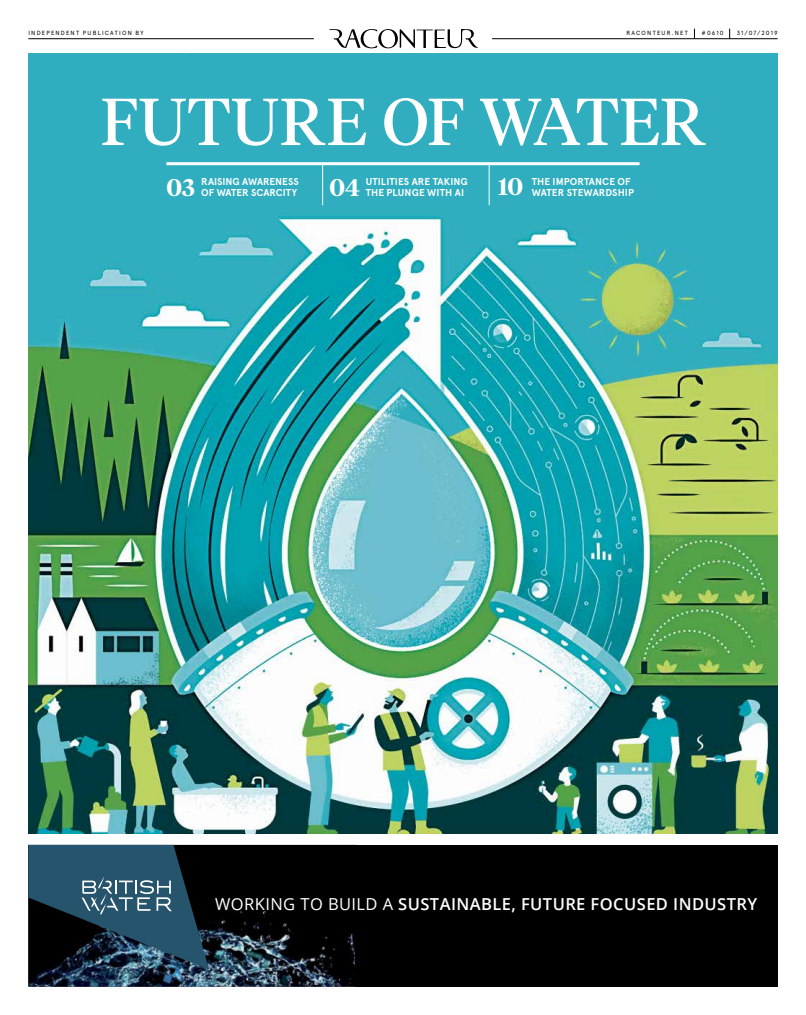
<style>
.page{position:relative;width:806px;height:1015px;background:#fff}
.page>*{position:absolute;margin:0;border:0;box-sizing:border-box;transform-origin:0 0}
.t1{font:66px "Tiempos Headline";letter-spacing:.005em;color:#fff}
.t2{font:600 24px "Tiempos Headline";color:#fff}
.t3{font:600 16.5px "Open Sans";letter-spacing:.025em;color:#fff}
.t4{font:700 10px/11.5px "Apercu Pro";letter-spacing:.005em;color:#fff}
.t5{font:6px "Apercu Pro";letter-spacing:.2em;color:#000}
.s1{font-weight:400}
</style>
<div class="page">
<hr style="left:28px;top:39px;width:286px;height:1px;background:#000">
<hr style="left:492px;top:39px;width:285px;height:1px;background:#000">
<svg style="left:329px;top:29px;width:149px;height:19px"></svg>
<img style="left:28px;top:54px;width:749px;height:779px">
<img style="left:28px;top:845px;width:327px;height:141px">
<div style="left:355px;top:845px;width:422px;height:141px;background:#000"></div>
<svg style="left:28px;top:845px;width:181px;height:124px;background:#234253"></svg>
<hr style="left:166px;top:162px;width:473px;height:3px;background:#fff">
<hr style="left:488px;top:164px;width:1px;height:41px;background:#fff">
<hr style="left:322px;top:164px;width:1px;height:41px;background:#fff">
<p class="t5" style="left:28px;top:28px;width:116px">INDEPENDENT PUBLICATION BY</p>
<p class="t5" style="left:626px;top:28px;width:63px">RACONTEUR.NET</p>
<p class="t5" style="left:701px;top:28px;width:23px">#0610</p>
<p class="t5" style="left:736px;top:28px;width:42px">31/07/2019</p>
<h1 class="t1" style="left:100px;top:77px;width:606px">FUTURE OF WATER</h1>
<p class="t4" style="left:201px;top:175px;width:99px">RAISING AWARENESS<br>OF WATER SCARCITY</p>
<p class="t4" style="left:365px;top:175px;width:104px">UTILITIES ARE TAKING</p>
<h2 class="t2" style="left:498px;top:170px;width:26px">10</h2>
<p class="t4" style="left:531px;top:186px;width:104px">WATER STEWARDSHIP</p>
<p class="t4" style="left:531px;top:175px;width:101px">THE IMPORTANCE OF</p>
<h2 class="t2" style="left:166px;top:171px;width:30px">03</h2>
<h2 class="t2" style="left:329px;top:171px;width:32px">04</h2>
<p class="t4" style="left:365px;top:186px;width:100px">THE PLUNGE WITH AI</p>
<h3 class="t3" style="left:215px;top:893px;width:543px"><span class="s1">WORKING TO BUILD A</span> SUSTAINABLE, FUTURE FOCUSED INDUSTRY</h3>
</div>
